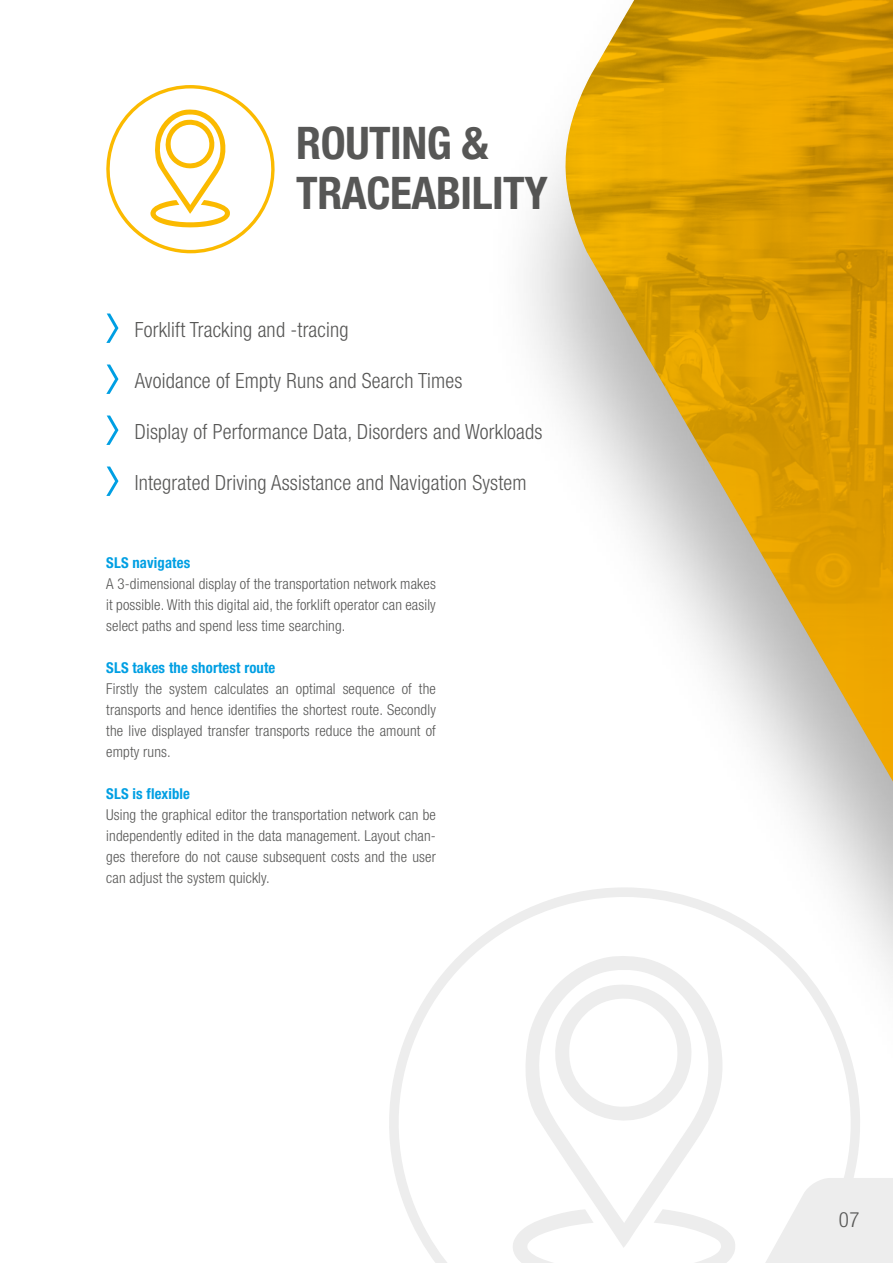
<style>
.page{position:relative;width:893px;height:1263px;background:#fff}
.page>*{position:absolute;margin:0;border:0;box-sizing:border-box;transform-origin:0 0}
.t1{font:700 condensed 45px/49.5px "Helvetica Neue LT Std";letter-spacing:-.01em;color:#575756}
.t2{font:300 condensed 21px "Helvetica Neue LT Std";letter-spacing:.01em;color:#575756}
.t3{font:300 condensed 15px/21px "Helvetica Neue LT Std";letter-spacing:.01em;color:#575756;text-align:justify}
.t4{font:700 condensed 15px "Helvetica Neue LT Std";letter-spacing:.01em;color:#009fe3}
</style>
<div class="page">
<svg style="left:389px;top:936px;width:471px;height:327px"></svg>
<svg style="left:523px;top:1131px;width:206px;height:78px"></svg>
<svg style="left:512px;top:1209px;width:223px;height:54px"></svg>
<svg style="left:755px;top:1178px;width:138px;height:85px"></svg>
<svg style="left:106px;top:313px;width:12px;height:30px"></svg>
<svg style="left:106px;top:364px;width:12px;height:30px"></svg>
<svg style="left:106px;top:415px;width:12px;height:30px"></svg>
<svg style="left:106px;top:466px;width:12px;height:30px"></svg>
<div style="left:482px;top:0;width:411px;height:1131px;background:#000;opacity:.3"></div>
<svg style="left:557px;top:0;width:7px;height:781px"></svg>
<img style="left:564px;top:0;width:329px;height:781px">
<svg style="left:106px;top:85px;width:169px;height:168px"></svg>
<h1 class="t1" style="left:296px;top:118px;width:253px">ROUTING &amp;<br>TRACEABILITY</h1>
<h2 class="t2" style="left:135px;top:317px;width:215px">Forklift Tracking and -tracing</h2>
<h2 class="t2" style="left:135px;top:368px;width:329px">Avoidance of Empty Runs and Search Times</h2>
<h2 class="t2" style="left:135px;top:419px;width:409px">Display of Performance Data, Disorders and Workloads</h2>
<h2 class="t2" style="left:135px;top:470px;width:393px">Integrated Driving Assistance and Navigation System</h2>
<p class="t4" style="left:106px;top:554px;width:85px">SLS navigates</p>
<p class="t3" style="left:106px;top:573px;width:331px">A 3-dimensional display of the transportation network makes it possible. With this digital aid, the forklift operator can easily select paths and spend less time searching.</p>
<p class="t4" style="left:106px;top:659px;width:171px">SLS takes the shortest route</p>
<p class="t3" style="left:106px;top:678px;width:331px">Firstly the system calculates an optimal sequence of the transports and hence identifies the shortest route. Secondly the live displayed transfer transports reduce the amount of empty runs.</p>
<p class="t4" style="left:106px;top:785px;width:85px">SLS is flexible</p>
<p class="t3" style="left:106px;top:804px;width:331px">Using the graphical editor the transportation network can be independently edited in the data management. Layout chan&shy;ges therefore do not cause subsequent costs and the user can adjust the system quickly.</p>
<h2 class="t2" style="left:839px;top:1207px;width:22px">07</h2>
</div>
